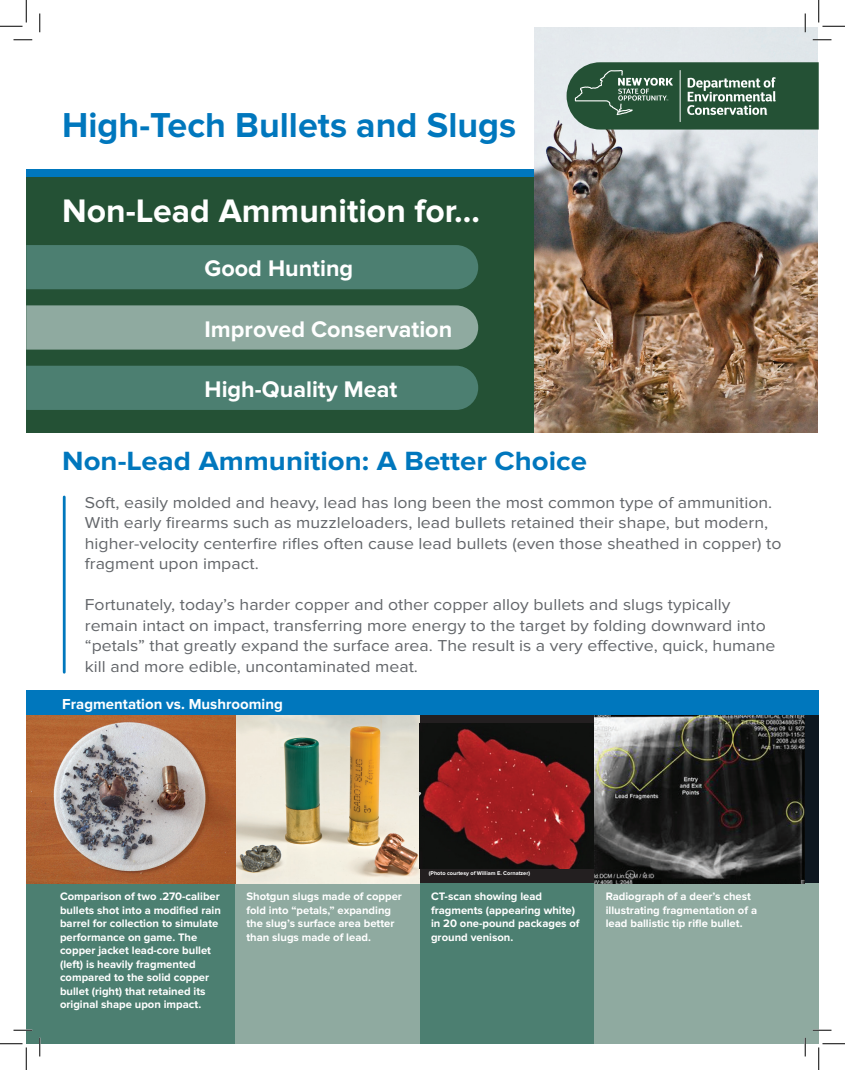
<style>
.page{position:relative;width:845px;height:1070px;background:#fff}
.page>*{position:absolute;margin:0;border:0;box-sizing:border-box;transform-origin:0 0}
.t1{font:700 35.88px "Proxima Nova";color:#0077bd}
.t2{font:700 33.75px "Proxima Nova";color:#fff}
.t3{font:700 27.38px "Proxima Nova";color:#0077bd;scale:1.08 1}
.t4{font:700 23.38px "Proxima Nova";color:#fff}
.t5{font:16.38px/20.5px "Proxima Nova";color:#63666a;scale:1.08 1}
.t6{font:700 15px "Proxima Nova";color:#fff}
.t7{font:700 11.25px/13.5px "Proxima Nova";color:#fff}
.t8{font:700 5.62px "Proxima Nova";color:#fff}
</style>
<div class="page">
<div style="left:26px;top:177px;width:508px;height:255px;background:#245135"></div>
<div style="left:26px;top:170px;width:508px;height:7px;background:#0077bd"></div>
<div style="left:26px;top:245px;width:452px;height:44px;background:#4c7f71"></div>
<div style="left:26px;top:305px;width:452px;height:44px;background:#8faaa0"></div>
<div style="left:26px;top:366px;width:452px;height:44px;background:#4c7f71"></div>
<hr style="left:63px;top:497px;width:3px;height:175px;background:#0077bd">
<div style="left:26px;top:690px;width:792px;height:26px;background:#0077bd"></div>
<div style="left:26px;top:883px;width:210px;height:160px;background:#4c7f71"></div>
<div style="left:235px;top:883px;width:185px;height:160px;background:#8faaa0"></div>
<div style="left:420px;top:883px;width:174px;height:160px;background:#4c7f71"></div>
<div style="left:594px;top:883px;width:224px;height:160px;background:#8faaa0"></div>
<img style="left:26px;top:716px;width:393px;height:167px">
<div style="left:419px;top:716px;width:175px;height:167px;background:#231f20"></div>
<img style="left:419px;top:724px;width:175px;height:145px">
<div style="left:594px;top:716px;width:224px;height:167px;background:#0e171f"></div>
<img style="left:594px;top:716px;width:210px;height:167px">
<img style="left:534px;top:28px;width:283px;height:404px">
<svg style="left:566px;top:62px;width:252px;height:67px;background:#426951"></svg>
<svg style="left:13px;top:39px;width:19px;height:2px"></svg>
<svg style="left:812px;top:39px;width:19px;height:2px"></svg>
<svg style="left:13px;top:1029px;width:19px;height:2px"></svg>
<svg style="left:812px;top:1029px;width:19px;height:2px"></svg>
<svg style="left:39px;top:13px;width:2px;height:19px"></svg>
<svg style="left:39px;top:1037px;width:2px;height:19px"></svg>
<svg style="left:804px;top:13px;width:2px;height:19px"></svg>
<svg style="left:804px;top:1037px;width:2px;height:19px"></svg>
<svg style="left:0;top:0;width:27px;height:27px"></svg>
<svg style="left:0;top:1043px;width:27px;height:26px"></svg>
<svg style="left:818px;top:0;width:26px;height:27px"></svg>
<svg style="left:818px;top:1043px;width:26px;height:26px"></svg>
<p class="t1" style="left:62px;top:104px;width:455px">High-Tech Bullets and Slugs</p>
<p class="t2" style="left:62px;top:191px;width:419px">Non-Lead Ammunition for…</p>
<p class="t4" style="left:204px;top:255px;width:150px">Good Hunting</p>
<p class="t4" style="left:204px;top:315px;width:249px">Improved Conservation</p>
<p class="t4" style="left:204px;top:376px;width:194px">High-Quality Meat</p>
<p class="t3" style="left:62px;top:445px;width:487px">Non-Lead Ammunition: A Better Choice</p>
<p class="t5" style="left:85px;top:492px;width:646px">Soft, easily molded and heavy, lead has long been the most common type of ammunition.<br>With early firearms such as muzzleloaders, lead bullets retained their shape, but modern, higher-velocity centerfire rifles often cause lead bullets (even those sheathed in copper) to fragment upon impact.</p>
<p class="t5" style="left:85px;top:595px;width:641px">Fortunately, today’s harder copper and other copper alloy bullets and slugs typically remain intact on impact, transferring more energy to the target by folding downward into “petals” that greatly expand the surface area. The result is a very effective, quick, humane kill and more edible, uncontaminated meat.</p>
<p class="t6" style="left:62px;top:695px;width:222px">Fragmentation vs. Mushrooming</p>
<p class="t8" style="left:429px;top:869px;width:103px">(Photo courtesy of William E. Cornatzer)</p>
<p class="t7" style="left:60px;top:890px;width:162px">Comparison of two .270-caliber bullets shot into a modified rain barrel for collection to simulate performance on game. The copper jacket lead-core bullet (left) is heavily fragmented compared to the solid copper bullet (right) that retained its original shape upon impact.</p>
<p class="t7" style="left:246px;top:890px;width:157px">Shotgun slugs made of copper fold into “petals,” expanding the slug’s surface area better than slugs made of lead.</p>
<p class="t7" style="left:431px;top:890px;width:150px">CT-scan showing lead fragments (appearing white) in 20 one-pound packages of ground venison.</p>
<p class="t7" style="left:605px;top:890px;width:153px">Radiograph of a deer’s chest illustrating fragmentation of a lead ballistic tip rifle bullet.</p>
</div>
